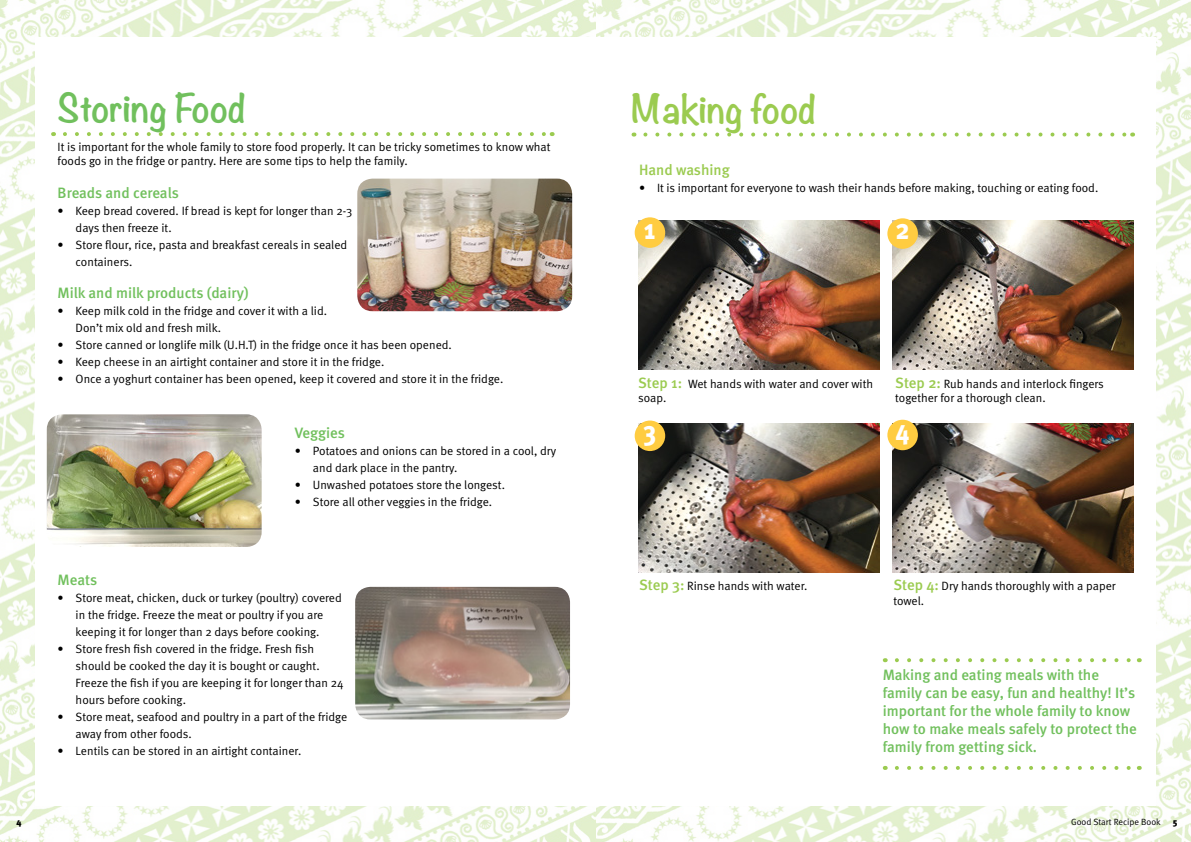
<style>
.page{position:relative;width:1191px;height:842px;background:#fff}
.page>*{position:absolute;margin:0;border:0;box-sizing:border-box;transform-origin:0 0}
.t1{font:700 35px "Noteworthy";color:#71c05d}
.t2{font:700 35px "Noteworthy";color:#9bcb50}
.t3{font:800 28.4px "Meta Cond";color:#fff}
.t4{font:500 15px/18px "Meta";color:#71c05d}
.t5{font:500 15px "Meta";color:#9bcb50}
.t6{font:12px/17px "Meta Normal";color:#000}
.t7{font:9px "Meta Normal";color:#000}
.t8{font:900 9px "Meta";color:#000}
.s1{font-family:"Meta";font-weight:500;font-size:15px;color:#9bcb50}
</style>
<div class="page">
<img style="left:0;top:0;width:595px;height:842px">
<img style="left:597px;top:0;width:594px;height:842px">
<div style="left:35px;top:37px;width:1120px;height:768px;background:#fff"></div>
<img style="left:357px;top:179px;width:215px;height:132px">
<img style="left:47px;top:414px;width:215px;height:133px">
<img style="left:355px;top:587px;width:215px;height:132px">
<svg style="left:65px;top:132px;width:487px;height:4px"></svg>
<img style="left:638px;top:221px;width:241px;height:149px">
<img style="left:892px;top:221px;width:241px;height:149px">
<img style="left:638px;top:423px;width:241px;height:149px">
<img style="left:892px;top:423px;width:241px;height:149px">
<div style="left:634px;top:217px;width:31px;height:31px;background:#ffcc41;border-radius:50%"></div>
<div style="left:887px;top:218px;width:31px;height:31px;background:#ffcc41;border-radius:50%"></div>
<div style="left:634px;top:421px;width:31px;height:30px;background:#ffcc41;border-radius:50%"></div>
<div style="left:887px;top:420px;width:31px;height:30px;background:#ffcc41;border-radius:50%"></div>
<svg style="left:897px;top:658px;width:234px;height:4px"></svg>
<svg style="left:897px;top:766px;width:234px;height:4px"></svg>
<svg style="left:645px;top:133px;width:481px;height:4px"></svg>
<h1 class="t1" style="left:58px;top:77px;width:190px">Storing Food</h1>
<p class="t6" style="left:58px;top:139px;width:494px;line-height:14.4px">It is important for the whole family to store food properly. It can be tricky sometimes to know what foods go in the fridge or pantry. Here are some tips to help the family.</p>
<p class="t4" style="left:58px;top:184px;width:123px">Breads and cereals</p>
<p class="t6" style="left:76px;top:202px;width:278px;text-indent:-18px">• Keep bread covered. If bread is kept for longer than 2-3 days then freeze it.</p>
<p class="t6" style="left:76px;top:236px;width:273px;text-indent:-18px">• Store flour, rice, pasta and breakfast cereals in sealed containers.</p>
<p class="t4" style="left:58px;top:284px;width:192px">Milk and milk products (dairy)</p>
<p class="t6" style="left:76px;top:302px;width:253px;text-indent:-18px">• Keep milk cold in the fridge and cover it with a lid.<br>Don’t mix old and fresh milk.</p>
<p class="t6" style="left:58px;top:336px;width:396px">• Store canned or longlife milk (U.H.T) in the fridge once it has been opened.</p>
<p class="t6" style="left:58px;top:353px;width:328px">• Keep cheese in an airtight container and store it in the fridge.</p>
<p class="t6" style="left:58px;top:370px;width:447px">• Once a yoghurt container has been opened, keep it covered and store it in the fridge.</p>
<p class="t4" style="left:295px;top:424px;width:52px">Veggies</p>
<p class="t6" style="left:313px;top:442px;width:245px;text-indent:-18px">• Potatoes and onions can be stored in a cool, dry and dark place in the pantry.</p>
<p class="t6" style="left:295px;top:476px;width:211px">• Unwashed potatoes store the longest.</p>
<p class="t6" style="left:295px;top:493px;width:199px">• Store all other veggies in the fridge.</p>
<p class="t4" style="left:58px;top:571px;width:41px">Meats</p>
<p class="t6" style="left:58px;top:589px;width:285px;text-align:center">• Store meat, chicken, duck or turkey (poultry) covered in the fridge. Freeze the meat or poultry if you are keeping it for longer than 2 days before cooking.</p>
<p class="t6" style="left:76px;top:640px;width:269px;text-indent:-18px">• Store fresh fish covered in the fridge. Fresh fish should be cooked the day it is bought or caught.<br>Freeze the fish if you are keeping it for longer than 24 hours before cooking.</p>
<p class="t6" style="left:76px;top:708px;width:273px;text-indent:-18px">• Store meat, seafood and poultry in a part of the fridge away from other foods.</p>
<p class="t6" style="left:58px;top:742px;width:245px">• Lentils can be stored in an airtight container.</p>
<h1 class="t2" style="left:631px;top:77px;width:186px">Making food</h1>
<p class="t5" style="left:639px;top:161px;width:92px">Hand washing</p>
<p class="t6" style="left:639px;top:180px;width:461px">• It is important for everyone to wash their hands before making, touching or eating food.</p>
<h2 class="t3" style="left:643px;top:212px;width:14px">1</h2>
<h2 class="t3" style="left:895px;top:212px;width:16px">2</h2>
<p class="t6" style="left:638px;top:377px;width:236px;line-height:14.4px"><span class="s1">Step 1:</span> Wet hands with water and cover with soap.</p>
<p class="t6" style="left:895px;top:377px;width:210px;line-height:14.4px"><span class="s1">Step 2:</span> Rub hands and interlock fingers together for a thorough clean.</p>
<h2 class="t3" style="left:643px;top:415px;width:15px">3</h2>
<h2 class="t3" style="left:895px;top:414px;width:15px">4</h2>
<p class="t6" style="left:639px;top:577px;width:170px"><span class="s1">Step 3:</span> Rinse hands with water.</p>
<p class="t6" style="left:893px;top:579px;width:224px;line-height:14.4px"><span class="s1">Step 4:</span> Dry hands thoroughly with a paper towel.</p>
<p class="t4" style="left:882px;top:666px;width:256px">Making and eating meals with the family can be easy, fun and healthy! It’s important for the whole family to know how to make meals safely to protect the family from getting sick.</p>
<p class="t8" style="left:16px;top:817px;width:6px">4</p>
<p class="t7" style="left:1071px;top:817px;width:91px">Good Start Recipe Book</p>
<p class="t8" style="left:1173px;top:817px;width:6px">5</p>
</div>
